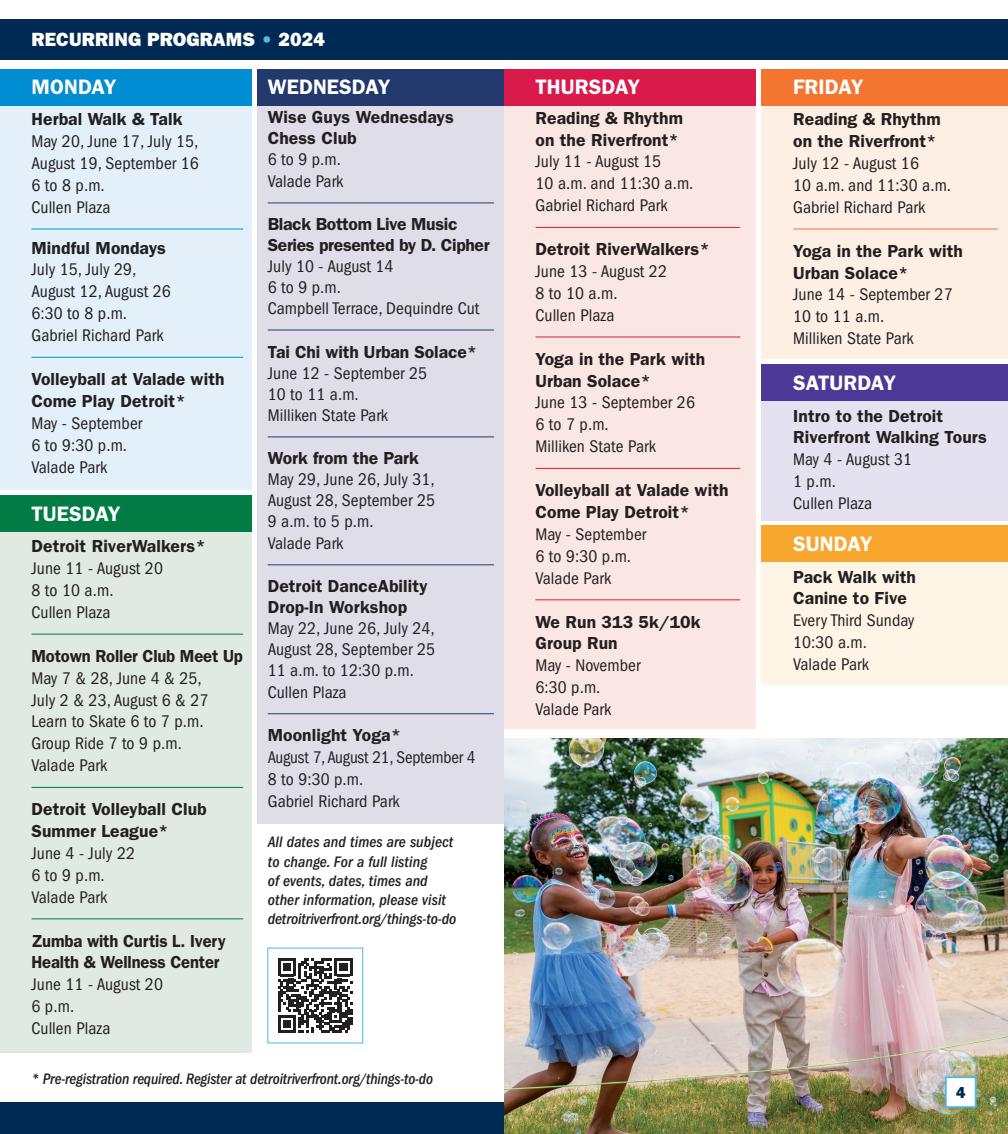
<style>
.page{position:relative;width:1008px;height:1134px;background:#fff}
.page>*{position:absolute;margin:0;border:0;box-sizing:border-box;transform-origin:0 0}
.USE_GREEN{font:600 21px "ITC Franklin Gothic Std";letter-spacing:.005em;color:#fff}
.t1{font:19.25px "ITC Franklin Gothic Std Hvy";letter-spacing:.005em;color:#fff}
.USE_GREEN-2{font:condensed 17.5px/21.9px "ITC Franklin Gothic Std";letter-spacing:.005em;color:#231f20}
.USE_GREEN-3{font:600 17.5px/21.9px "ITC Franklin Gothic Std";letter-spacing:.005em;color:#231f20}
.USE{font:condensed 17.5px/21.9px "ITC Franklin Gothic Std";letter-spacing:.005em;color:#231f20}
.USE_GREEN-4{font:600 17.5px/21.9px "ITC Franklin Gothic Std";letter-spacing:.005em;color:#231f20;scale:.95 1}
.t2{font:italic 500 condensed 15.75px/19.2px "ITC Franklin Gothic Std";letter-spacing:-.01em;color:#231f20}
.t3{font:15.75px "ITC Franklin Gothic Std Hvy";color:#002a53}
.s1{color:#4eb9e9}
.s2{font-weight:600;font-stretch:normal}
.s3{font-weight:400;font-stretch:condensed}
</style>
<div class="page">
<div style="left:258px;top:104px;width:246px;height:720px;background:#dfdee8"></div>
<img style="left:504px;top:738px;width:504px;height:396px">
<div style="left:0;top:105px;width:252px;height:385px;background:#e3eff9"></div>
<div style="left:504px;top:103px;width:252px;height:625px;background:#fae6e2"></div>
<div style="left:761px;top:103px;width:247px;height:256px;background:#fdefe3"></div>
<div style="left:761px;top:400px;width:247px;height:120px;background:#e4e2f0"></div>
<div style="left:761px;top:561px;width:247px;height:124px;background:#fef5e7"></div>
<div style="left:0;top:525px;width:252px;height:527px;background:#e0eae2"></div>
<div style="left:0;top:70px;width:252px;height:36px;background:#008dd2"></div>
<div style="left:258px;top:70px;width:246px;height:36px;background:#23386c"></div>
<div style="left:504px;top:70px;width:252px;height:36px;background:#da1a4a"></div>
<div style="left:761px;top:70px;width:247px;height:36px;background:#f37530"></div>
<div style="left:761px;top:365px;width:247px;height:36px;background:#4b3997"></div>
<div style="left:761px;top:525px;width:247px;height:37px;background:#f9a62f"></div>
<div style="left:0;top:496px;width:252px;height:36px;background:#007c44"></div>
<div style="left:945px;top:1076px;width:31px;height:32px;background:#fff;border:2px solid #4eb9e9"></div>
<hr style="left:32px;top:229px;width:211px;height:1px;background:#008dd2">
<hr style="left:32px;top:357px;width:211px;height:1px;background:#008dd2">
<hr style="left:32px;top:634px;width:211px;height:1px;background:#007c44">
<hr style="left:32px;top:787px;width:211px;height:1px;background:#007c44">
<hr style="left:32px;top:918px;width:211px;height:1px;background:#007c44">
<hr style="left:536px;top:227px;width:204px;height:1px;background:#da1a4a">
<hr style="left:536px;top:337px;width:204px;height:1px;background:#da1a4a">
<hr style="left:536px;top:468px;width:204px;height:1px;background:#da1a4a">
<hr style="left:536px;top:599px;width:204px;height:1px;background:#da1a4a">
<hr style="left:268px;top:202px;width:226px;height:1px;background:#23386c">
<hr style="left:268px;top:330px;width:226px;height:1px;background:#23386c">
<hr style="left:268px;top:436px;width:226px;height:1px;background:#23386c">
<hr style="left:268px;top:564px;width:226px;height:1px;background:#23386c">
<hr style="left:268px;top:713px;width:226px;height:1px;background:#23386c">
<hr style="left:793px;top:229px;width:205px;height:1px;background:#f37530">
<div style="left:0;top:1102px;width:504px;height:32px;background:#002a53"></div>
<div style="left:0;top:19px;width:1008px;height:41px;background:#002a53"></div>
<svg style="left:278px;top:958px;width:75px;height:75px"></svg>
<div style="left:267px;top:948px;width:96px;height:96px;border:1px solid #4eb9e9"></div>
<p class="t1" style="left:32px;top:28px;width:295px">RECURRING PROGRAMS <span class="s1">•</span> 2024</p>
<p class="USE_GREEN" style="left:32px;top:74px;width:87px">MONDAY</p>
<p class="USE" style="left:32px;top:109px;width:169px"><span class="s2">Herbal Walk &amp; Talk<br></span>May 20, June 17, July 15,<br>August 19, September 16<br>6 to 8 p.m.<br>Cullen Plaza</p>
<p class="USE" style="left:32px;top:237px;width:141px"><span class="s2">Mindful Mondays<br></span>July 15, July 29,<br>August 12, August 26<br>6:30 to 8 p.m.<br>Gabriel Richard Park</p>
<p class="USE_GREEN-3" style="left:32px;top:368px;width:195px">Volleyball at Valade with<br>Come Play Detroit*<br><span class="s3">May - September<br>6 to 9:30 p.m.<br>Valade Park</span></p>
<p class="USE_GREEN" style="left:32px;top:501px;width:90px">TUESDAY</p>
<p class="USE_GREEN-2" style="left:32px;top:536px;width:176px"><span class="s2">Detroit RiverWalkers*<br></span>June 11 - August 20<br>8 to 10 a.m.<br>Cullen Plaza</p>
<p class="USE_GREEN-2" style="left:32px;top:645px;width:213px"><span class="s2">Motown Roller Club Meet Up<br></span>May 7 &amp; 28, June 4 &amp; 25,<br>July 2 &amp; 23, August 6 &amp; 27<br>Learn to Skate 6 to 7 p.m.<br>Group Ride 7 to 9 p.m.<br>Valade Park</p>
<p class="USE_GREEN-3" style="left:32px;top:798px;width:177px">Detroit Volleyball Club<br>Summer League*<br><span class="s3">June 4 - July 22<br>6 to 9 p.m.<br>Valade Park</span></p>
<p class="USE_GREEN-4" style="left:32px;top:930px;width:206px">Zumba with Curtis L. Ivery<br>Health &amp; Wellness Center<br><span class="s3">June 11 - August 20<br>6 p.m.<br>Cullen Plaza</span></p>
<p class="USE_GREEN" style="left:268px;top:74px;width:124px">WEDNESDAY</p>
<p class="USE_GREEN-3" style="left:268px;top:106px;width:188px;line-height:21.3px">Wise Guys Wednesdays<br>Chess Club<br><span class="s3">6 to 9 p.m.<br>Valade Park</span></p>
<p class="USE_GREEN-2" style="left:268px;top:214px;width:223px;line-height:21px"><span class="s2">Black Bottom Live Music<br>Series presented by D. Cipher<br></span>July 10 - August 14<br>6 to 9 p.m.<br>Campbell Terrace, Dequindre Cut</p>
<p class="USE_GREEN-2" style="left:268px;top:342px;width:211px;line-height:21px"><span class="s2">Tai Chi with Urban Solace*<br></span>June 12 - September 25<br>10 to 11 a.m.<br>Milliken State Park</p>
<p class="USE_GREEN-2" style="left:268px;top:448px;width:169px;line-height:21.2px"><span class="s2">Work from the Park<br></span>May 29, June 26, July 31,<br>August 28, September 25<br>9 a.m. to 5 p.m.<br>Valade Park</p>
<p class="USE_GREEN-2" style="left:268px;top:575px;width:169px;line-height:21.2px"><span class="s2">Detroit DanceAbility<br>Drop-In Workshop<br></span>May 22, June 26, July 24,<br>August 28, September 25<br>11 a.m. to 12:30 p.m.<br>Cullen Plaza</p>
<p class="USE_GREEN-2" style="left:268px;top:725px;width:209px"><span class="s2">Moonlight Yoga*<br></span>August 7, August 21, September 4<br>8 to 9:30 p.m.<br>Gabriel Richard Park</p>
<p class="t2" style="left:268px;top:833px;width:190px">All dates and times are subject to change. For a full listing<br>of events, dates, times and other information, please visit detroitriverfront.org/things-to-do</p>
<p class="t2" style="left:32px;top:1069px;width:403px">* Pre-registration required. Register at detroitriverfront.org/things-to-do</p>
<p class="USE_GREEN" style="left:536px;top:74px;width:106px">THURSDAY</p>
<p class="USE_GREEN-2" style="left:536px;top:107px;width:160px"><span class="s2">Reading &amp; Rhythm on the Riverfront*<br></span>July 11 - August 15<br>10 a.m. and 11:30 a.m.<br>Gabriel Richard Park</p>
<p class="USE_GREEN-2" style="left:536px;top:239px;width:176px"><span class="s2">Detroit RiverWalkers*<br></span>June 13 - August 22<br>8 to 10 a.m.<br>Cullen Plaza</p>
<p class="USE_GREEN-2" style="left:536px;top:348px;width:171px"><span class="s2">Yoga in the Park with<br>Urban Solace*<br></span>June 13 - September 26<br>6 to 7 p.m.<br>Milliken State Park</p>
<p class="USE_GREEN-3" style="left:536px;top:479px;width:195px">Volleyball at Valade with<br>Come Play Detroit*<br><span class="s3">May - September<br>6 to 9:30 p.m.<br>Valade Park</span></p>
<p class="USE_GREEN-2" style="left:536px;top:611px;width:167px"><span class="s2">We Run 313 5k/10k<br>Group Run<br></span>May - November<br>6:30 p.m.<br>Valade Park</p>
<p class="USE_GREEN" style="left:793px;top:74px;width:72px">FRIDAY</p>
<p class="USE_GREEN-2" style="left:793px;top:109px;width:160px"><span class="s2">Reading &amp; Rhythm on the Riverfront*<br></span>July 12 - August 16<br>10 a.m. and 11:30 a.m.<br>Gabriel Richard Park</p>
<p class="USE_GREEN-2" style="left:793px;top:240px;width:171px"><span class="s2">Yoga in the Park with<br>Urban Solace*<br></span>June 14 - September 27<br>10 to 11 a.m.<br>Milliken State Park</p>
<p class="USE_GREEN" style="left:793px;top:371px;width:104px">SATURDAY</p>
<p class="USE_GREEN-3" style="left:793px;top:405px;width:195px">Intro to the Detroit<br>Riverfront Walking Tours<br><span class="s3">May 4 - August 31<br>1 p.m.<br>Cullen Plaza</span></p>
<p class="USE_GREEN" style="left:793px;top:532px;width:81px">SUNDAY</p>
<p class="USE_GREEN-2" style="left:793px;top:566px;width:124px"><span class="s2">Pack Walk with<br>Canine to Five<br></span>Every Third Sunday<br>10:30 a.m.<br>Valade Park</p>
<p class="t3" style="left:956px;top:1083px;width:11px">4</p>
</div>
